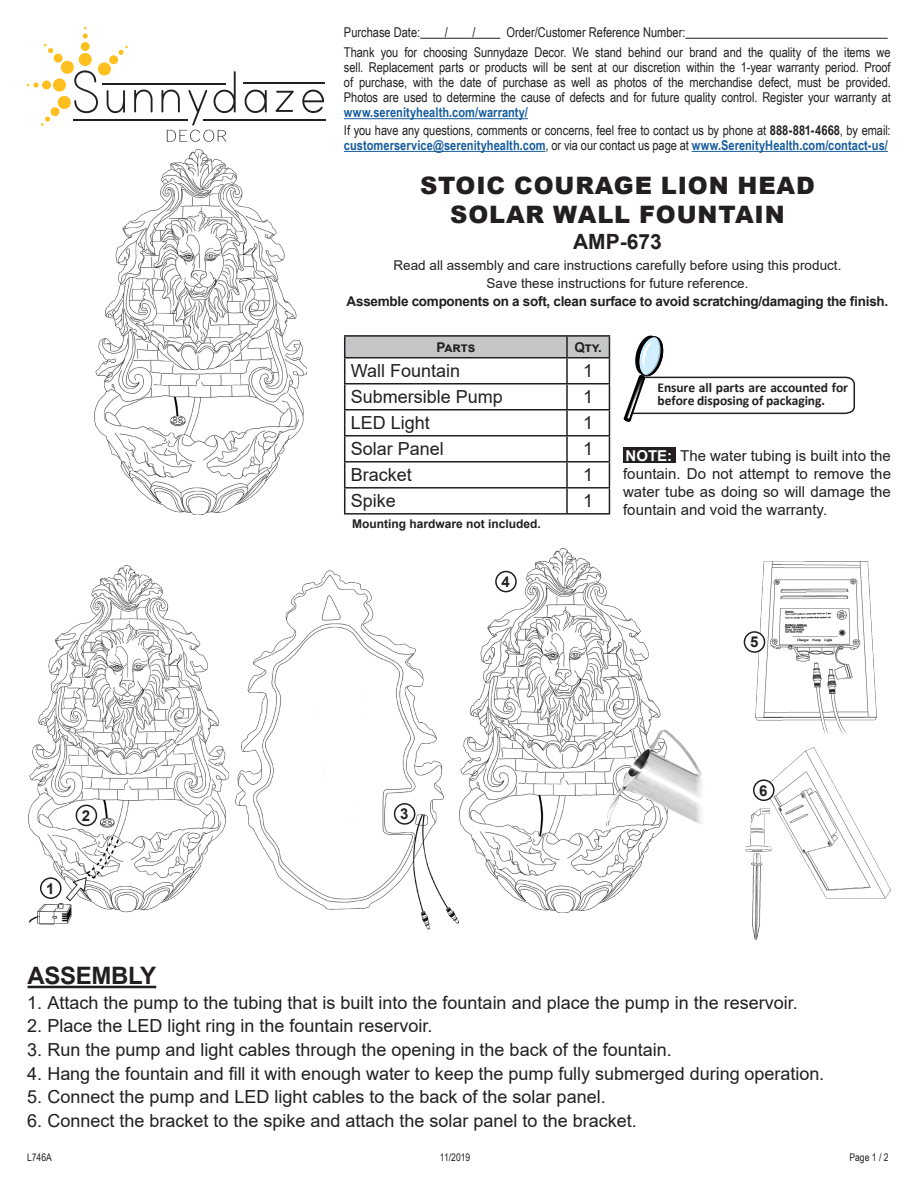
<style>
.page{position:relative;width:918px;height:1188px;background:#fff}
.page>*{position:absolute;margin:0;border:0;box-sizing:border-box;transform-origin:0 0}
.t1{font:900 24px/28.8px "Arial";letter-spacing:.035em;color:#231f20;text-align:center}
.t2{font:700 24px "Arial";letter-spacing:-.015em;color:#231f20}
.t3{font:700 21px "Arial";color:#231f20}
.t4{font:18px "Arial";color:#231f20}
.t5{font:15px/18px "Arial";color:#231f20;text-align:justify}
.t6{font:700 15px "Arial";color:#231f20}
.Warranty_Text{font:13.5px/15px "Arial Narrow";color:#231f20;text-align:justify}
.t7{font:13.5px/18px "Arial";color:#231f20;text-align:center}
.t8{font:700 13.5px "Arial";letter-spacing:-.02em;color:#231f20}
.t9{font:700 13.5px/13.5px "Calibri";letter-spacing:-.005em;color:#231f20}
.t10{font:700 12px "Arial";color:#231f20}
.t11{font:10.5px "Arial Narrow";color:#231f20}
.s1{font-weight:700;color:#175d9e}
.s2{font-weight:700}
.s3{font-weight:700;color:#fff}
</style>
<div class="page">
<img style="left:459px;top:549px;width:207px;height:363px">
<svg style="left:134px;top:90px;width:19px;height:22px"></svg>
<svg style="left:245px;top:90px;width:22px;height:23px"></svg>
<svg style="left:276px;top:91px;width:18px;height:21px"></svg>
<svg style="left:302px;top:90px;width:22px;height:23px"></svg>
<svg style="left:81px;top:42px;width:9px;height:9px"></svg>
<svg style="left:83px;top:27px;width:5px;height:11px"></svg>
<svg style="left:27px;top:44px;width:101px;height:82px"></svg>
<hr style="left:244px;top:83px;width:81px;height:1px;background:#231f20">
<hr style="left:102px;top:83px;width:124px;height:1px;background:#231f20">
<hr style="left:73px;top:119px;width:115px;height:1px;background:#231f20">
<hr style="left:203px;top:119px;width:122px;height:1px;background:#231f20">
<svg style="left:161px;top:71px;width:75px;height:71px"></svg>
<hr style="left:344px;top:118px;width:184px;height:1px;background:#175d9e">
<hr style="left:344px;top:151px;width:201px;height:1px;background:#175d9e">
<hr style="left:692px;top:151px;width:196px;height:1px;background:#175d9e">
<hr style="left:420px;top:38px;width:80px;height:1px;background:#231f20">
<hr style="left:686px;top:38px;width:202px;height:1px;background:#231f20">
<svg style="left:624px;top:335px;width:231px;height:87px"></svg>
<hr style="left:344px;top:513px;width:223px;height:2px;background:#231f20">
<hr style="left:567px;top:513px;width:43px;height:2px;background:#231f20">
<hr style="left:344px;top:335px;width:223px;height:2px;background:#231f20">
<hr style="left:567px;top:335px;width:43px;height:2px;background:#231f20">
<svg style="left:344px;top:336px;width:266px;height:177px"></svg>
<hr style="left:344px;top:357px;width:223px;height:1px;background:#231f20">
<hr style="left:567px;top:357px;width:43px;height:1px;background:#231f20">
<img style="left:95px;top:150px;width:211px;height:365px">
<hr style="left:28px;top:986px;width:128px;height:2px;background:#231f20">
<img style="left:29px;top:566px;width:430px;height:364px">
<div style="left:623px;top:448px;width:52px;height:15px;background:#231f20"></div>
<div style="left:41px;top:878px;width:20px;height:20px;background:#fff;border-radius:50%"></div>
<div style="left:40px;top:877px;width:22px;height:22px;border:2px solid #231f20;border-radius:50%"></div>
<div style="left:76px;top:805px;width:20px;height:20px;background:#fff;border-radius:50%"></div>
<div style="left:76px;top:805px;width:21px;height:21px;border:2px solid #231f20;border-radius:50%"></div>
<div style="left:395px;top:804px;width:20px;height:20px;background:#fff;border-radius:50%"></div>
<div style="left:394px;top:803px;width:21px;height:22px;border:2px solid #231f20;border-radius:50%"></div>
<img style="left:756px;top:561px;width:121px;height:174px">
<div style="left:744px;top:632px;width:21px;height:20px;background:#fff;border-radius:50%"></div>
<div style="left:744px;top:631px;width:21px;height:22px;border:2px solid #231f20;border-radius:50%"></div>
<img style="left:745px;top:748px;width:146px;height:192px">
<div style="left:754px;top:780px;width:20px;height:20px;background:#fff;border-radius:50%"></div>
<div style="left:753px;top:779px;width:22px;height:22px;border:2px solid #231f20;border-radius:50%"></div>
<svg style="left:62px;top:871px;width:31px;height:34px"></svg>
<img style="left:603px;top:730px;width:99px;height:109px">
<div style="left:496px;top:572px;width:20px;height:20px;background:#fff;border-radius:50%"></div>
<div style="left:495px;top:571px;width:22px;height:21px;border:2px solid #231f20;border-radius:50%"></div>
<p class="Warranty_Text" style="left:344px;top:24px;width:78px">Purchase Date:</p>
<p class="Warranty_Text" style="left:445px;top:24px;width:5px">/</p>
<p class="Warranty_Text" style="left:473px;top:24px;width:5px">/</p>
<p class="Warranty_Text" style="left:506px;top:24px;width:181px">Order/Customer Reference Number:</p>
<p class="Warranty_Text" style="left:344px;top:45px;width:548px">Thank you for choosing Sunnydaze Decor. We stand behind our brand and the quality of the items we sell. Replacement parts or products will be sent at our discretion within the 1-year warranty period. Proof of purchase, with the date of purchase as well as photos of the merchandise defect, must be provided.<br>Photos are used to determine the cause of defects and for future quality control. Register your warranty at <span class="s1">www.serenityhealth.com/warranty/</span></p>
<p class="Warranty_Text" style="left:344px;top:122px;width:548px">If you have any questions, comments or concerns, feel free to contact us by phone at <span class="s2">888-881-4668</span>, by email: <span class="s1">customerservice@serenityhealth.com</span>, or via our contact us page at <span class="s1">www.SerenityHealth.com/contact-us/</span></p>
<p class="t1" style="left:420px;top:170px;width:396px">STOIC COURAGE LION HEAD<br>SOLAR WALL FOUNTAIN</p>
<p class="t3" style="left:573px;top:227px;width:90px">AMP-673</p>
<p class="t7" style="left:394px;top:256px;width:449px">Read all assembly and care instructions carefully before using this product.<br>Save these instructions for future reference.</p>
<p class="t8" style="left:347px;top:292px;width:543px">Assemble components on a soft, clean surface to avoid scratching/damaging the finish.</p>
<p class="t8" style="left:436px;top:337px;width:40px">Parts</p>
<p class="t8" style="left:574px;top:337px;width:29px">Qty.</p>
<p class="t4" style="left:351px;top:359px;width:111px">Wall Fountain</p>
<p class="t4" style="left:583px;top:359px;width:12px">1</p>
<p class="t4" style="left:351px;top:385px;width:154px">Submersible Pump</p>
<p class="t4" style="left:583px;top:385px;width:12px">1</p>
<p class="t4" style="left:351px;top:411px;width:81px">LED Light</p>
<p class="t4" style="left:583px;top:411px;width:12px">1</p>
<p class="t4" style="left:351px;top:437px;width:95px">Solar Panel</p>
<p class="t4" style="left:583px;top:437px;width:12px">1</p>
<p class="t4" style="left:351px;top:463px;width:63px">Bracket</p>
<p class="t4" style="left:583px;top:463px;width:12px">1</p>
<p class="t4" style="left:351px;top:489px;width:47px">Spike</p>
<p class="t4" style="left:583px;top:489px;width:12px">1</p>
<p class="t10" style="left:352px;top:516px;width:190px">Mounting hardware not included.</p>
<p class="t6" style="left:502px;top:571px;width:10px">4</p>
<p class="t9" style="left:658px;top:380px;width:192px">Ensure all parts are accounted for before disposing of packaging.</p>
<p class="t5" style="left:623px;top:446px;width:269px"><span class="s3">NOTE:</span> The water tubing is built into the fountain. Do not attempt to remove the water tube as doing so will damage the fountain and void the warranty.</p>
<p class="t6" style="left:750px;top:632px;width:10px">5</p>
<p class="t6" style="left:46px;top:878px;width:10px">1</p>
<p class="t6" style="left:82px;top:805px;width:10px">2</p>
<p class="t6" style="left:400px;top:804px;width:10px">3</p>
<p class="t6" style="left:759px;top:780px;width:10px">6</p>
<p class="t2" style="left:28px;top:959px;width:130px">ASSEMBLY</p>
<p class="t4" style="left:27px;top:990px;width:772px">1. Attach the pump to the tubing that is built into the fountain and place the pump in the reservoir.</p>
<p class="t4" style="left:27px;top:1014px;width:407px">2. Place the LED light ring in the fountain reservoir.</p>
<p class="t4" style="left:27px;top:1037px;width:646px">3. Run the pump and light cables through the opening in the back of the fountain.</p>
<p class="t4" style="left:27px;top:1061px;width:799px">4. Hang the fountain and fill it with enough water to keep the pump fully submerged during operation.</p>
<p class="t4" style="left:27px;top:1085px;width:580px">5. Connect the pump and LED light cables to the back of the solar panel.</p>
<p class="t4" style="left:27px;top:1108px;width:611px">6. Connect the bracket to the spike and attach the solar panel to the bracket.</p>
<p class="t11" style="left:27px;top:1150px;width:26px">L746A</p>
<p class="t11" style="left:440px;top:1150px;width:32px">11/2019</p>
<p class="t11" style="left:849px;top:1150px;width:41px">Page 1 / 2</p>
</div>
